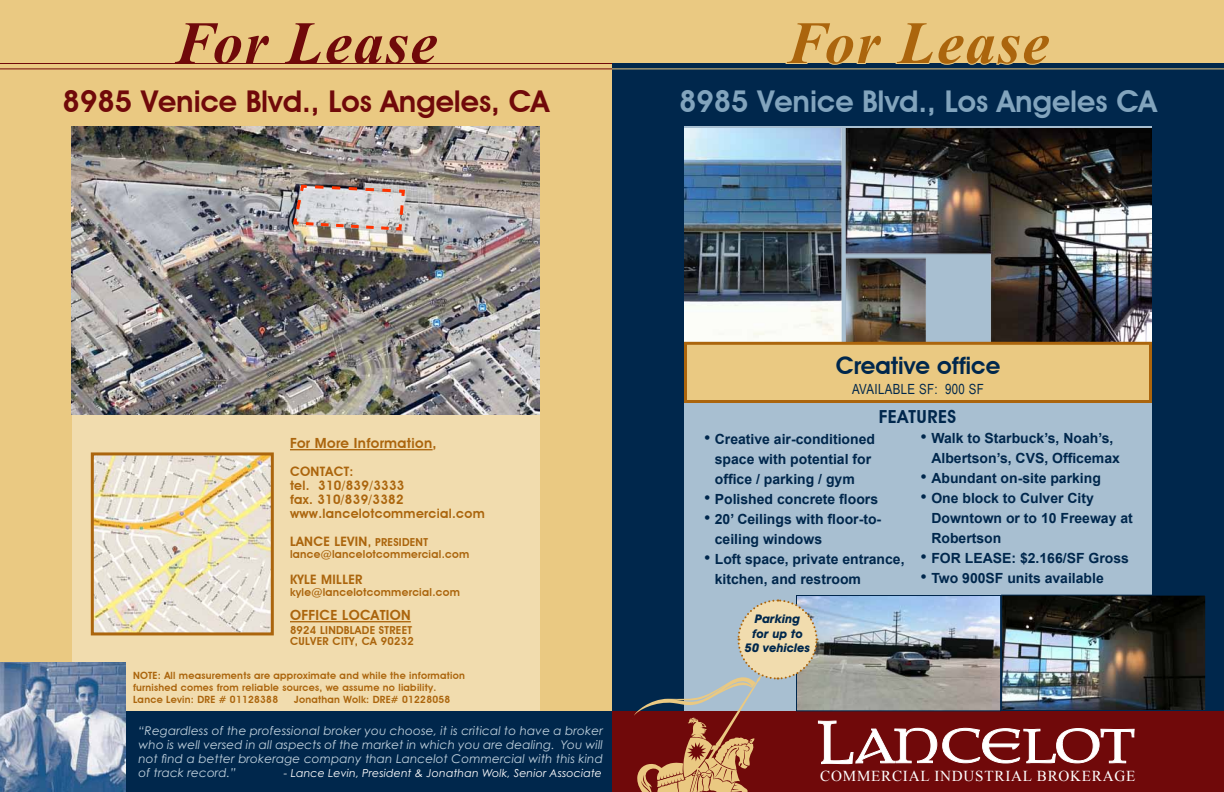
<style>
.page{position:relative;width:1224px;height:792px;background:#fff}
.page>*{position:absolute;margin:0;border:0;box-sizing:border-box;transform-origin:0 0}
.t1{font:italic 700 60px "Times New Roman";letter-spacing:.03em;color:#70090a}
.t2{font:italic 700 60px "Times New Roman";letter-spacing:.03em;color:#ab650d}
.t3{font:600 30px "Avant Garde IT Cby BT";color:#70090a}
.t4{font:600 30px "Avant Garde IT Cby BT";color:#82a4bd}
.t5{font:600 24px "Avant Garde IT Cby BT";color:#00274c}
.t6{font:600 18px "Avant Garde IT Cby BT";letter-spacing:.025em;color:#00274c}
.t7{font:15.1px "Times New Roman";letter-spacing:.05em;color:#fff}
.t8{font:700 14px/20px "Arial";color:#00274c}
.t9{font:600 14px "Avant Garde IT Cby BT";letter-spacing:.025em;color:#ab650d}
.t10{font:14px "Arial Narrow";letter-spacing:.025em;color:#00274c}
.t11{font:600 13px/14px "Avant Garde IT Cby BT";letter-spacing:.025em;color:#ab650d}
.t12{font:italic 12px/14px "Century Gothic";letter-spacing:.01em;color:#c1d2de;text-align:justify}
.t13{font:italic 700 12px/14.4px "Avant Garde IT Cby BT";color:#00274c;text-align:center}
.t14{font:600 11px/11px "Avant Garde IT Cby BT";letter-spacing:.025em;color:#ab650d}
.t15{font:italic 11px "Century Gothic";letter-spacing:.01em;color:#fff}
.t16{font:600 10px/12px "Avant Garde IT Cby BT";letter-spacing:.025em;color:#ab650d}
.s1{font-size:12px}
.s2{font-size:11px}
.s3{font-weight:400;font-size:18px}
</style>
<div class="page">
<div style="left:0;top:711px;width:612px;height:81px;background:#00274c"></div>
<div style="left:0;top:54px;width:612px;height:657px;background:#eac982"></div>
<div style="left:72px;top:126px;width:468px;height:585px;background:#f1dcae"></div>
<hr style="left:0;top:68px;width:612px;height:1px;background:#70090a">
<hr style="left:0;top:63px;width:612px;height:1px;background:#70090a">
<div style="left:0;top:0;width:612px;height:63px;background:#eac982"></div>
<img style="left:0;top:662px;width:125px;height:130px">
<div style="left:612px;top:54px;width:612px;height:657px;background:#00274c"></div>
<div style="left:684px;top:126px;width:468px;height:586px;background:#a8bfd1"></div>
<div style="left:612px;top:711px;width:612px;height:81px;background:#70090a"></div>
<hr style="left:612px;top:68px;width:612px;height:1px;background:#eac982">
<div style="left:612px;top:0;width:612px;height:63px;background:#eac982"></div>
<svg style="left:784px;top:63px;width:99px;height:7px"></svg>
<svg style="left:895px;top:63px;width:145px;height:2px"></svg>
<img style="left:684px;top:128px;width:468px;height:214px">
<div style="left:686px;top:343px;width:464px;height:59px;background:#eac982"></div>
<div style="left:684px;top:342px;width:468px;height:61px;border:3px solid #ab650d"></div>
<hr style="left:290px;top:449px;width:143px;height:1px;background:#ab650d">
<hr style="left:290px;top:621px;width:121px;height:1px;background:#ab650d">
<img style="left:72px;top:126px;width:468px;height:288px">
<img style="left:291px;top:183px;width:116px;height:49px">
<img style="left:95px;top:456px;width:175px;height:175px">
<div style="left:91px;top:452px;width:183px;height:183px;border:3px solid #ab650d"></div>
<svg style="left:1003px;top:597px;width:201px;height:112px;background:#1a1812"></svg>
<div style="left:1001px;top:595px;width:205px;height:116px;border:1px solid #00274c"></div>
<img style="left:634px;top:598px;width:501px;height:194px">
<h1 class="t1" style="left:175px;top:1px;width:264px">For Lease</h1>
<h2 class="t3" style="left:63px;top:84px;width:488px">8985 Venice Blvd., Los Angeles, CA</h2>
<p class="t9" style="left:290px;top:435px;width:148px">For More Information,</p>
<p class="t11" style="left:290px;top:465px;width:196px">CONTACT:<br>tel. 310/839/3333<br>fax. 310/839/3382 www.lancelotcommercial.com</p>
<p class="t11" style="left:290px;top:535px;width:139px">LANCE LEVIN<span class="s1">,</span> <span class="s2">PRESIDENT</span></p>
<p class="t14" style="left:290px;top:549px;width:181px">lance@lancelotcommercial.com</p>
<p class="t11" style="left:290px;top:573px;width:74px">KYLE MILLER</p>
<p class="t14" style="left:290px;top:587px;width:171px">kyle@lancelotcommercial.com</p>
<p class="t9" style="left:290px;top:607px;width:122px">OFFICE LOCATION</p>
<p class="t14" style="left:290px;top:625px;width:125px">8924 LINDBLADE STREET<br>CULVER CITY, CA 90232</p>
<p class="t16" style="left:133px;top:669px;width:333px">NOTE: All measurements are approximate and while the information furnished comes from reliable sources, we assume no liability.<br>Lance Levin: DRE # 01128388</p>
<p class="t16" style="left:294px;top:693px;width:158px">Jonathan Wolk: DRE# 01228058</p>
<h1 class="t2" style="left:787px;top:1px;width:264px">For Lease</h1>
<h2 class="t4" style="left:679px;top:83px;width:479px">8985 Venice Blvd., Los Angeles CA</h2>
<h3 class="t5" style="left:836px;top:351px;width:166px">Creative office</h3>
<p class="t10" style="left:852px;top:379px;width:133px">AVAILABLE SF: 900 SF</p>
<p class="t6" style="left:879px;top:406px;width:79px">FEATURES</p>
<p class="t8" style="left:715px;top:430px;width:162px;text-indent:-11px"><span class="s3">•</span> Creative air-conditioned space with potential for office / parking / gym</p>
<p class="t8" style="left:704px;top:490px;width:176px"><span class="s3">•</span> Polished concrete floors</p>
<p class="t8" style="left:715px;top:510px;width:168px;text-indent:-11px"><span class="s3">•</span> 20’ Ceilings with floor-to&shy;ceiling windows</p>
<p class="t8" style="left:715px;top:550px;width:191px;text-indent:-11px"><span class="s3">•</span> Loft space, private entrance, kitchen, and restroom</p>
<p class="t13" style="left:745px;top:612px;width:67px">Parking<br>for up to<br>50 vehicles</p>
<p class="t8" style="left:931px;top:429px;width:190px;text-indent:-11px"><span class="s3">•</span> Walk to Starbuck’s, Noah’s,<br>Albertson’s, CVS, Officemax</p>
<p class="t8" style="left:921px;top:469px;width:182px"><span class="s3">•</span> Abundant on-site parking</p>
<p class="t8" style="left:931px;top:489px;width:203px;text-indent:-11px"><span class="s3">•</span> One block to Culver City<br>Downtown or to 10 Freeway at<br>Robertson</p>
<p class="t8" style="left:921px;top:549px;width:210px"><span class="s3">•</span> FOR LEASE: $2.166/SF Gross</p>
<p class="t8" style="left:921px;top:569px;width:185px"><span class="s3">•</span> Two 900SF units available</p>
<p class="t12" style="left:138px;top:724px;width:466px">“Regardless of the professional broker you choose, it is critical to have a broker who is well versed in all aspects of the market in which you are dealing. You will not find a better brokerage company than Lancelot Commercial with this kind of track record.”</p>
<p class="t15" style="left:284px;top:767px;width:320px">- Lance Levin, President &amp; Jonathan Wolk, Senior Associate</p>
<p class="t7" style="left:820px;top:766px;width:317px">COMMERCIAL INDUSTRIAL BROKERAGE</p>
</div>
